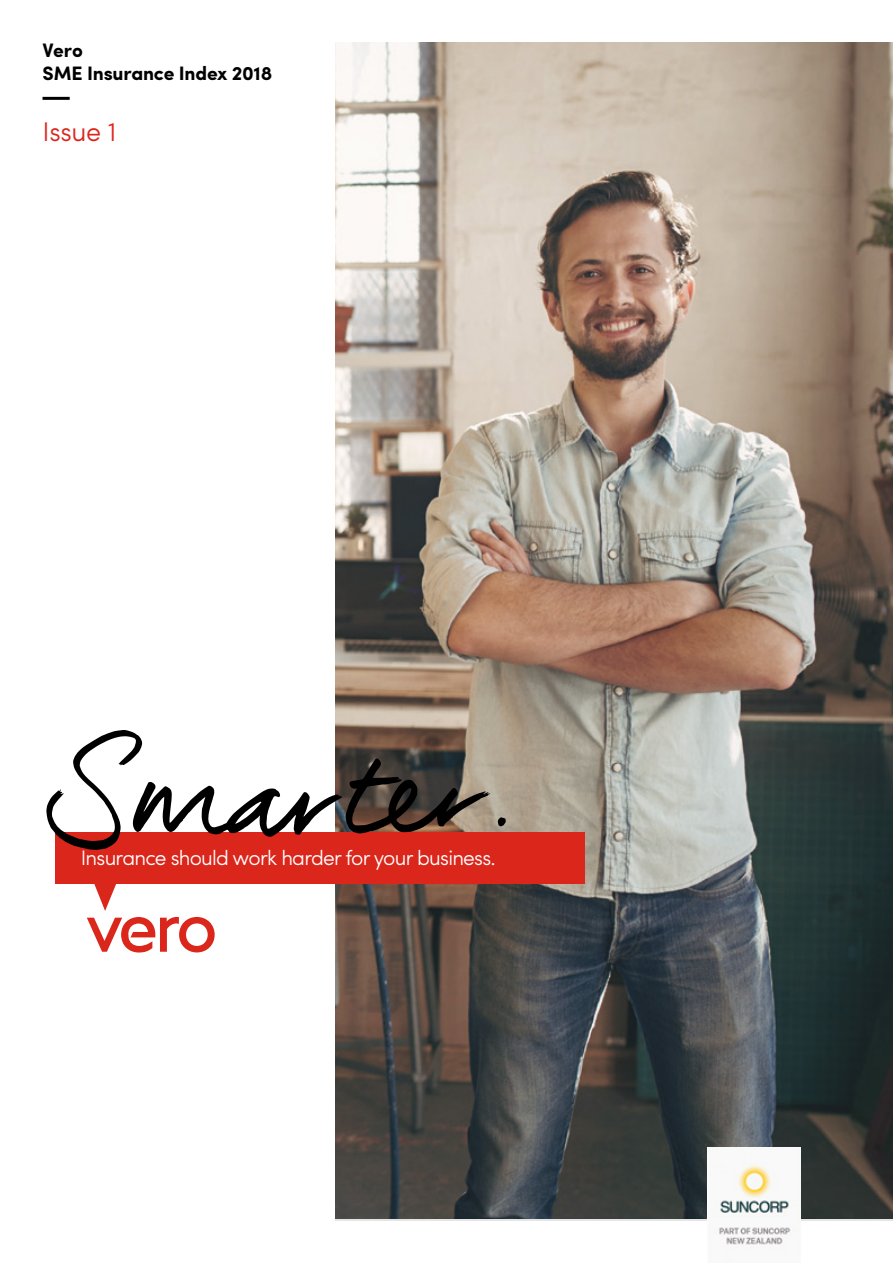
<style>
.page{position:relative;width:893px;height:1263px;background:#fff}
.page>*{position:absolute;margin:0;border:0;box-sizing:border-box;transform-origin:0 0}
.t1{font:300 27px "Sofia Pro";letter-spacing:-.015em;color:#db261b}
.t2{font:300 21px "Sofia Pro";letter-spacing:-.035em;color:#fff}
.t3{font:700 19.5px/23.1px "Sofia Pro";letter-spacing:-.01em;color:#000}
</style>
<div class="page">
<img style="left:335px;top:43px;width:558px;height:1175px">
<hr style="left:43px;top:97px;width:27px;height:3px;background:#000">
<div style="left:55px;top:833px;width:530px;height:51px;background:#db261b"></div>
<svg style="left:94px;top:884px;width:22px;height:27px"></svg>
<svg style="left:87px;top:917px;width:128px;height:35px"></svg>
<svg style="left:497px;top:817px;width:9px;height:9px"></svg>
<svg style="left:46px;top:730px;width:444px;height:120px"></svg>
<img style="left:708px;top:1147px;width:92px;height:98px">
<p class="t3" style="left:43px;top:38px;width:231px">Vero<br>SME Insurance Index 2018</p>
<p class="t1" style="left:43px;top:112px;width:76px">Issue 1</p>
<p class="t2" style="left:81px;top:842px;width:417px">Insurance should work harder for your business.</p>
</div>
